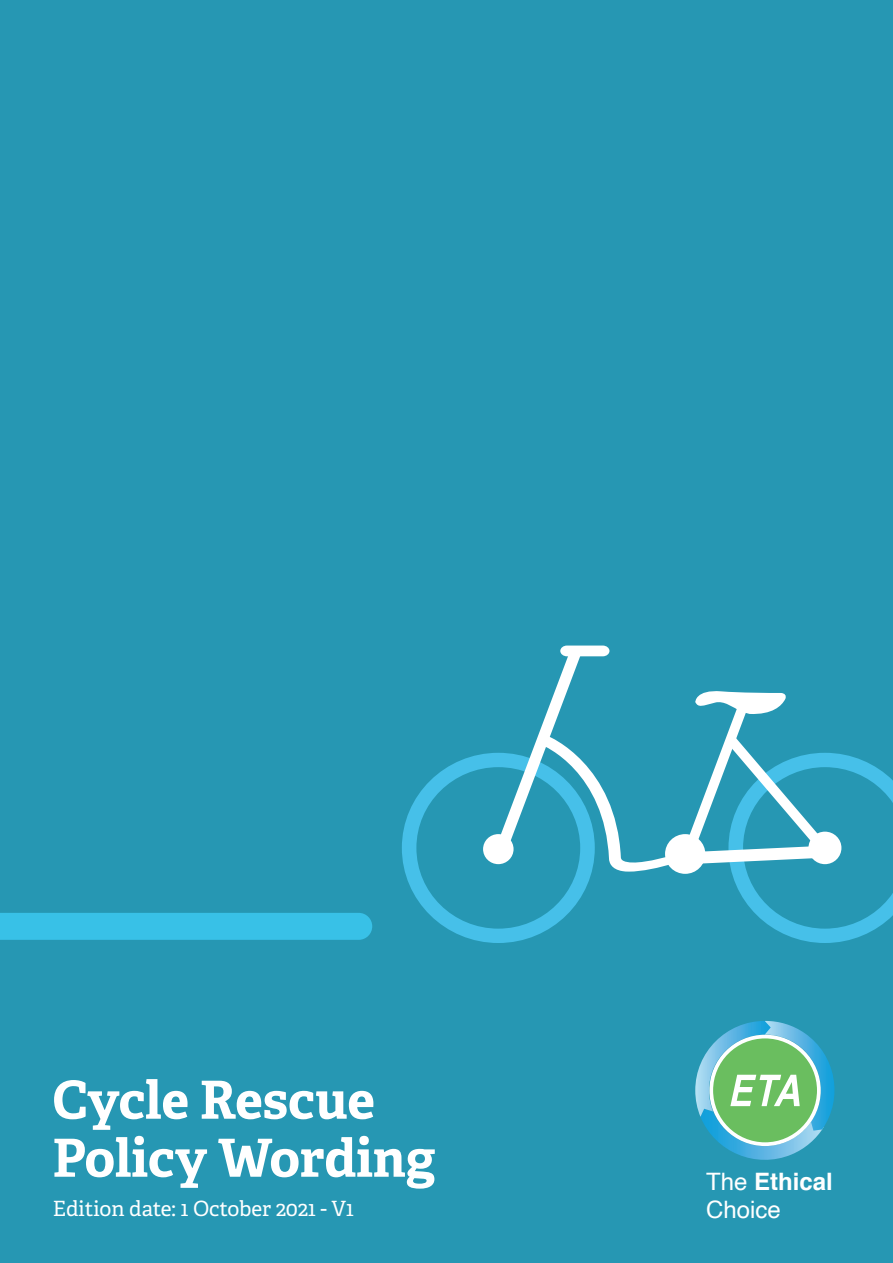
<style>
.page{position:relative;width:893px;height:1263px;background:#2697b3}
.page>*{position:absolute;margin:0;border:0;box-sizing:border-box;transform-origin:0 0}
.t1{font:700 52.5px/58.1px "Adelle";letter-spacing:-.005em;color:#fff}
.t2{font:24px/28px "Helvetica";color:#fff}
.t3{font:21px "Adelle";color:#fff}
.s1{font-weight:700}
</style>
<div class="page">
<svg style="left:695px;top:1021px;width:140px;height:139px"></svg>
<div style="left:0;top:913px;width:372px;height:27px;background:#38c1e7"></div>
<svg style="left:402px;top:645px;width:491px;height:298px"></svg>
<h1 class="t1" style="left:52px;top:1071px;width:384px">Cycle Rescue<br>Policy Wording</h1>
<p class="t3" style="left:53px;top:1196px;width:302px">Edition date: 1 October 2021 - V1</p>
<p class="t2" style="left:706px;top:1168px;width:128px">The <span class="s1">Ethical<br></span>Choice</p>
</div>
